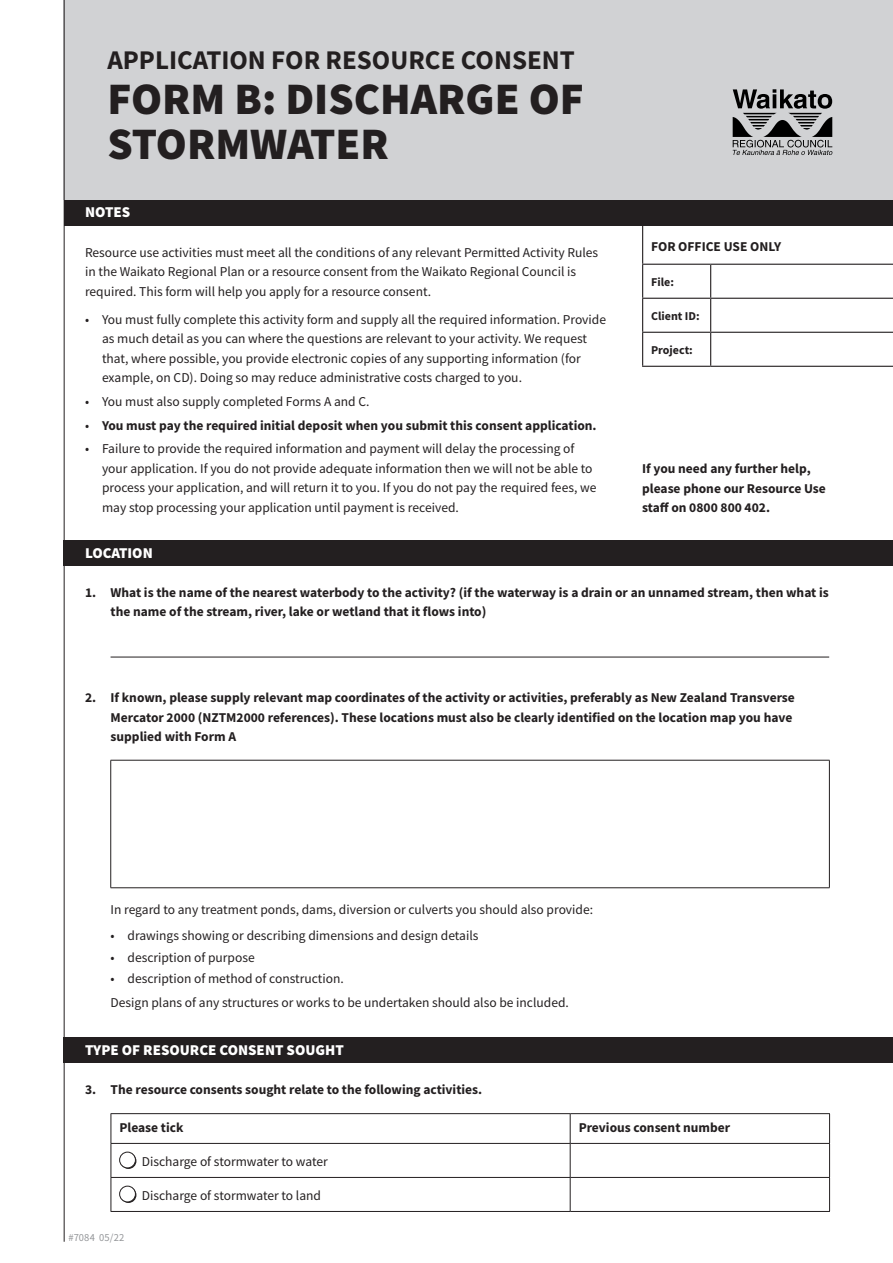
<style>
.page{position:relative;width:893px;height:1263px;background:#fff}
.page>*{position:absolute;margin:0;border:0;box-sizing:border-box;transform-origin:0 0}
.t1{font:900 45px/45px "Source Sans Pro";color:#231f20}
.t2{font:700 27px "Source Sans Pro";color:#231f20}
.t3{font:900 15px "Source Sans Pro";color:#fff}
.t4{font:13.5px/19.5px "Source Sans Pro";color:#231f20}
.t5{font:700 13.5px/19.5px "Source Sans Pro";color:#231f20}
.t6{font:700 12px "Source Sans Pro";color:#231f20}
.t7{font:10.5px "Source Sans Pro";letter-spacing:.02em;color:#939598}
.s1{font-weight:400}
</style>
<div class="page">
<svg style="left:643px;top:225px;width:250px;height:141px"></svg>
<hr style="left:642px;top:222px;width:1px;height:42px;background:#231f20">
<hr style="left:642px;top:264px;width:69px;height:1px;background:#231f20">
<hr style="left:642px;top:265px;width:1px;height:33px;background:#231f20">
<hr style="left:711px;top:264px;width:182px;height:1px;background:#231f20">
<hr style="left:710px;top:265px;width:1px;height:33px;background:#231f20">
<hr style="left:642px;top:298px;width:69px;height:1px;background:#231f20">
<hr style="left:642px;top:299px;width:1px;height:33px;background:#231f20">
<hr style="left:711px;top:298px;width:182px;height:1px;background:#231f20">
<hr style="left:710px;top:299px;width:1px;height:33px;background:#231f20">
<hr style="left:642px;top:332px;width:69px;height:1px;background:#231f20">
<hr style="left:642px;top:333px;width:1px;height:33px;background:#231f20">
<hr style="left:711px;top:332px;width:182px;height:1px;background:#231f20">
<hr style="left:710px;top:333px;width:1px;height:33px;background:#231f20">
<hr style="left:642px;top:366px;width:69px;height:1px;background:#231f20">
<hr style="left:711px;top:366px;width:182px;height:1px;background:#231f20">
<div style="left:64px;top:0;width:829px;height:200px;background:#d1d2d4"></div>
<div style="left:64px;top:200px;width:829px;height:25px;background:#231f20"></div>
<div style="left:64px;top:540px;width:829px;height:26px;background:#231f20"></div>
<div style="left:64px;top:1037px;width:829px;height:26px;background:#231f20"></div>
<hr style="left:111px;top:657px;width:718px;height:1px;background:#231f20">
<hr style="left:111px;top:760px;width:719px;height:1px;background:#231f20">
<hr style="left:110px;top:760px;width:1px;height:127px;background:#231f20">
<hr style="left:829px;top:760px;width:1px;height:127px;background:#231f20">
<hr style="left:111px;top:887px;width:719px;height:1px;background:#231f20">
<hr style="left:111px;top:1113px;width:459px;height:1px;background:#231f20">
<svg style="left:111px;top:1114px;width:1px;height:29px"></svg>
<hr style="left:570px;top:1113px;width:260px;height:1px;background:#231f20">
<svg style="left:570px;top:1114px;width:1px;height:29px"></svg>
<svg style="left:829px;top:1114px;width:1px;height:29px"></svg>
<hr style="left:111px;top:1143px;width:459px;height:1px;background:#231f20">
<hr style="left:111px;top:1144px;width:1px;height:33px;background:#231f20">
<hr style="left:570px;top:1143px;width:260px;height:1px;background:#231f20">
<hr style="left:570px;top:1144px;width:1px;height:33px;background:#231f20">
<hr style="left:829px;top:1144px;width:1px;height:33px;background:#231f20">
<hr style="left:111px;top:1177px;width:459px;height:1px;background:#231f20">
<hr style="left:111px;top:1178px;width:1px;height:33px;background:#231f20">
<hr style="left:570px;top:1177px;width:260px;height:1px;background:#231f20">
<hr style="left:570px;top:1178px;width:1px;height:33px;background:#231f20">
<hr style="left:829px;top:1178px;width:1px;height:33px;background:#231f20">
<hr style="left:111px;top:1211px;width:459px;height:1px;background:#231f20">
<hr style="left:570px;top:1211px;width:260px;height:1px;background:#231f20">
<svg style="left:121px;top:1153px;width:15px;height:16px"></svg>
<div style="left:120px;top:1152px;width:15px;height:16px;background:#fff;border-radius:50%"></div>
<div style="left:119px;top:1152px;width:17px;height:16px;border:1px solid #231f20;border-radius:50%"></div>
<svg style="left:121px;top:1187px;width:15px;height:16px"></svg>
<div style="left:120px;top:1186px;width:15px;height:16px;background:#fff;border-radius:50%"></div>
<div style="left:119px;top:1186px;width:17px;height:16px;border:1px solid #231f20;border-radius:50%"></div>
<hr style="left:64px;top:0;width:1px;height:1242px;background:#231f20">
<svg style="left:733px;top:89px;width:99px;height:66px"></svg>
<h2 class="t2" style="left:107px;top:41px;width:469px">APPLICATION FOR RESOURCE CONSENT</h2>
<h1 class="t1" style="left:107px;top:75px;width:478px">FORM B: DISCHARGE OF<br>STORMWATER</h1>
<p class="t3" style="left:85px;top:202px;width:47px">NOTES</p>
<p class="t4" style="left:85px;top:242px;width:515px">Resource use activities must meet all the conditions of any relevant Permitted Activity Rules in the Waikato Regional Plan or a resource consent from the Waikato Regional Council is required. This form will help you apply for a resource consent.</p>
<p class="t4" style="left:102px;top:309px;width:506px;text-indent:-17px">• You must fully complete this activity form and supply all the required information. Provide as much detail as you can where the questions are relevant to your activity. We request that, where possible, you provide electronic copies of any supporting information (for example, on CD). Doing so may reduce administrative costs charged to you.</p>
<p class="t4" style="left:85px;top:392px;width:286px">• You must also supply completed Forms A and C.</p>
<p class="t5" style="left:85px;top:415px;width:513px"><span class="s1">•</span> You must pay the required initial deposit when you submit this consent application.</p>
<p class="t4" style="left:102px;top:439px;width:496px;text-indent:-17px">• Failure to provide the required information and payment will delay the processing of your application. If you do not provide adequate information then we will not be able to process your application, and will return it to you. If you do not pay the required fees, we may stop processing your application until payment is received.</p>
<p class="t3" style="left:85px;top:542px;width:69px">LOCATION</p>
<p class="t5" style="left:651px;top:237px;width:132px">FOR OFFICE USE ONLY</p>
<p class="t6" style="left:651px;top:274px;width:24px">File:</p>
<p class="t6" style="left:651px;top:308px;width:50px">Client ID:</p>
<p class="t6" style="left:651px;top:342px;width:43px">Project:</p>
<p class="t5" style="left:642px;top:459px;width:185px">If you need any further help, please phone our Resource Use staff on 0800 800 402.</p>
<p class="t5" style="left:111px;top:582px;width:720px;text-indent:-26px">1. What is the name of the nearest waterbody to the activity? (if the waterway is a drain or an unnamed stream, then what is the name of the stream, river, lake or wetland that it flows into)</p>
<p class="t5" style="left:111px;top:688px;width:686px;text-indent:-26px">2. If known, please supply relevant map coordinates of the activity or activities, preferably as New Zealand Transverse<br>Mercator 2000 (NZTM2000 references). These locations must also be clearly identified on the location map you have supplied with Form A</p>
<p class="t4" style="left:111px;top:900px;width:484px">In regard to any treatment ponds, dams, diversion or culverts you should also provide:</p>
<p class="t4" style="left:111px;top:926px;width:369px">• drawings showing or describing dimensions and design details</p>
<p class="t4" style="left:111px;top:947px;width:146px">• description of purpose</p>
<p class="t4" style="left:111px;top:967px;width:460px;line-height:23.7px">• description of method of construction.<br>Design plans of any structures or works to be undertaken should also be included.</p>
<p class="t3" style="left:85px;top:1040px;width:260px">TYPE OF RESOURCE CONSENT SOUGHT</p>
<p class="t5" style="left:85px;top:1080px;width:399px">3. The resource consents sought relate to the following activities.</p>
<p class="t5" style="left:119px;top:1118px;width:66px">Please tick</p>
<p class="t5" style="left:579px;top:1118px;width:153px">Previous consent number</p>
<p class="t4" style="left:142px;top:1151px;width:188px">Discharge of stormwater to water</p>
<p class="t4" style="left:142px;top:1185px;width:181px">Discharge of stormwater to land</p>
<p class="t7" style="left:68px;top:1231px;width:58px">#7084 05/22</p>
</div>
